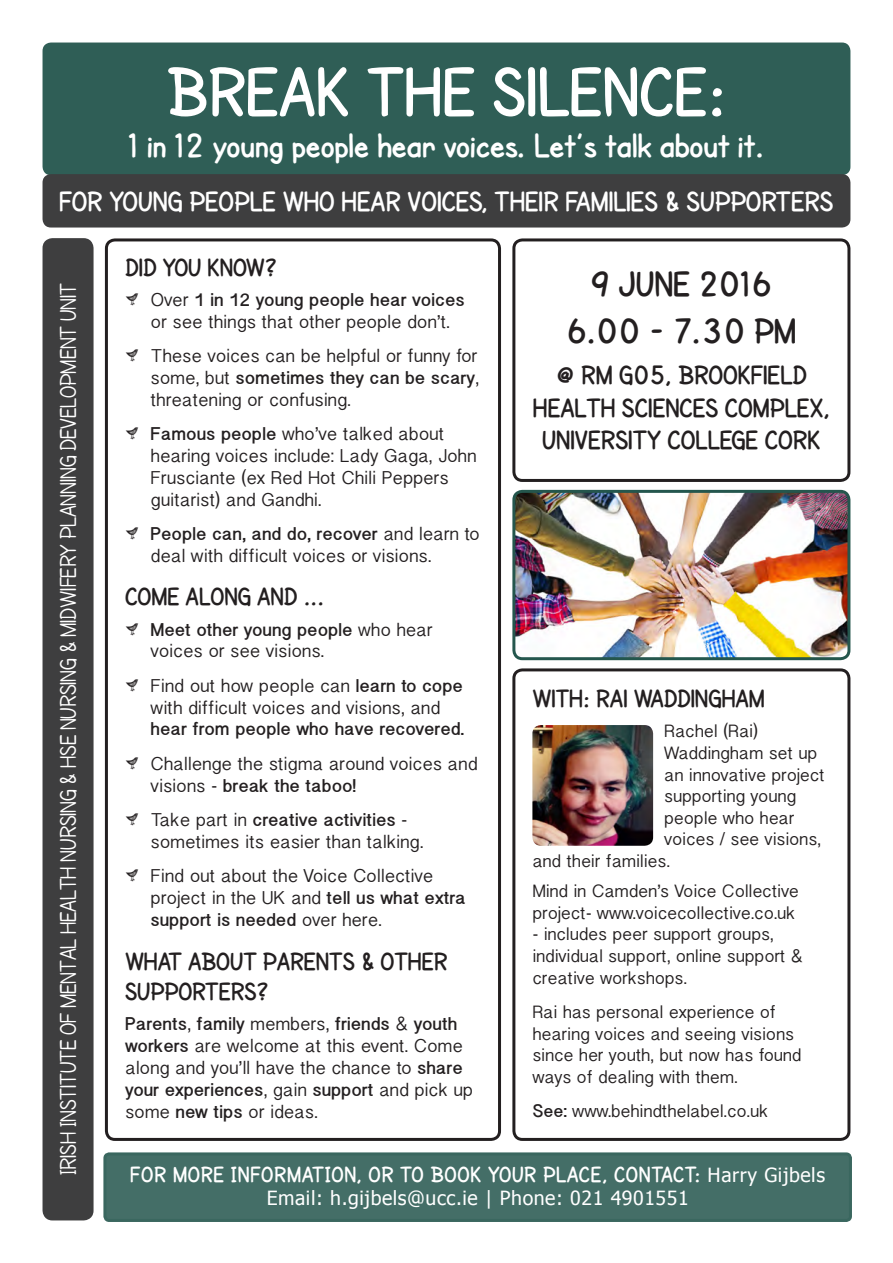
<style>
.page{position:relative;width:893px;height:1263px;background:#fff}
.page>*{position:absolute;margin:0;border:0;box-sizing:border-box;transform-origin:0 0}
.t1{font:700 70.5px "SF Cartoonist Hand SC";color:#fff}
.t2{font:700 36px "SF Cartoonist Hand SC";color:#231f20}
.t3{font:700 34.5px "SF Cartoonist Hand";color:#fff}
.t4{font:700 28.5px "SF Cartoonist Hand SC";color:#fff}
.t5{font:700 27px/32.4px "SF Cartoonist Hand SC";color:#231f20;text-align:center}
.t6{font:700 25.5px/30.6px "SF Cartoonist Hand SC";color:#231f20}
.t7{font:24px "SF Cartoonist Hand SC";color:#fff}
.t8{font:700 22.5px "SF Cartoonist Hand SC";letter-spacing:.03em;color:#fff}
.t9{font:19.5px "Tahoma";letter-spacing:.03em;color:#fff}
.t10{font:18.75px/21.8px "Malayalam Sangam MN";color:#231f20}
.t11{font:18px/21.6px "Malayalam Sangam MN";color:#231f20}
.s1{font-family:"Veneer Extras"}
.s2{font-weight:700}
.s3{font-family:"Tahoma";font-weight:400;font-size:19.5px}
</style>
<div class="page">
<div style="left:43px;top:43px;width:807px;height:132px;background:#2f5e56;border-radius:9px"></div>
<div style="left:105px;top:238px;width:396px;height:903px;border:3px solid #231f20;border-radius:9px"></div>
<div style="left:512px;top:238px;width:338px;height:244px;border:3px solid #231f20;border-radius:9px"></div>
<div style="left:512px;top:668px;width:338px;height:473px;border:3px solid #231f20;border-radius:9px"></div>
<div style="left:44px;top:240px;width:48px;height:979px;background:#3e3e3f;border-radius:9px"></div>
<div style="left:43px;top:238px;width:51px;height:982px;border:3px solid #3e3e3f;border-radius:9px"></div>
<div style="left:43px;top:174px;width:807px;height:54px;background:#3e3e3f;border-radius:9px"></div>
<div style="left:105px;top:1154px;width:745px;height:66px;background:#446e67;border-radius:4px"></div>
<div style="left:103px;top:1152px;width:749px;height:70px;border:3px solid #3a675f;border-radius:4px"></div>
<img style="left:516px;top:491px;width:333px;height:168px">
<div style="left:512px;top:490px;width:338px;height:170px;border:3px solid #24564d;border-radius:9px"></div>
<img style="left:532px;top:725px;width:121px;height:121px">
<p class="t1" style="left:166px;top:51px;width:562px">BREAK THE SILENCE:</p>
<p class="t3" style="left:128px;top:125px;width:638px">1 in 12 young people hear voices. Let’s talk about it.</p>
<p class="t4" style="left:59px;top:185px;width:776px">FOR YOUNG PEOPLE WHO HEAR VOICES, THEIR FAMILIES &amp; SUPPORTERS</p>
<p class="t7" style="left:55px;top:1175px;width:893px;rotate:-90deg">Irish Institute of Mental Health Nursing &amp; HSE Nursing &amp; Midwifery Planning Development Unit</p>
<p class="t6" style="left:125px;top:251px;width:153px">DID YOU KNOW?</p>
<p class="t10" style="left:125px;top:291px;width:341px;text-align:center"><span class="s1">S</span> Over <span class="s2">1 in 12 young people hear voices </span>or see things that other people don’t.</p>
<p class="t10" style="left:151px;top:348px;width:330px;text-align:justify;text-indent:-26px"><span class="s1">S</span> These voices can be helpful or funny for some, but <span class="s2">sometimes they can be scary</span>, threatening or confusing.</p>
<p class="t10" style="left:151px;top:426px;width:327px;text-indent:-26px"><span class="s1">S</span> <span class="s2">Famous people</span> who’ve talked about hearing voices include: Lady Gaga, John Frusciante (ex Red Hot Chili Peppers guitarist) and Gandhi.</p>
<p class="t10" style="left:151px;top:525px;width:331px;text-indent:-26px"><span class="s1">S</span> <span class="s2">People can, and do, recover</span> and learn to deal with difficult voices or visions.</p>
<p class="t6" style="left:125px;top:580px;width:201px">COME ALONG AND ...</p>
<p class="t10" style="left:151px;top:621px;width:284px;text-indent:-26px"><span class="s1">S</span> <span class="s2">Meet other young people</span> who hear voices or see visions.</p>
<p class="t10" style="left:151px;top:677px;width:315px;text-indent:-26px"><span class="s1">S</span> Find out how people can <span class="s2">learn to cope </span>with difficult voices and visions, and <span class="s2">hear from people who have recovered.</span></p>
<p class="t10" style="left:151px;top:755px;width:328px;text-indent:-26px"><span class="s1">S</span> Challenge the stigma around voices and visions - <span class="s2">break the taboo!</span></p>
<p class="t10" style="left:151px;top:811px;width:274px;text-indent:-26px"><span class="s1">S</span> Take part in <span class="s2">creative activities</span> - sometimes its easier than talking.</p>
<p class="t10" style="left:151px;top:867px;width:317px;text-indent:-26px"><span class="s1">S</span> Find out about the Voice Collective project in the UK and <span class="s2">tell us what extra support is needed</span> over here.</p>
<p class="t6" style="left:125px;top:945px;width:324px">WHAT ABOUT PARENTS &amp; OTHER<br>SUPPORTERS?</p>
<p class="t10" style="left:125px;top:1016px;width:349px"><span class="s2">Parents</span>, <span class="s2">family</span> members, <span class="s2">friends</span> &amp; <span class="s2">youth workers</span> are welcome at this event. Come along and you’ll have the chance to <span class="s2">share your experiences</span>, gain <span class="s2">support</span> and pick up some <span class="s2">new tips</span> or ideas.</p>
<p class="t2" style="left:591px;top:263px;width:182px">9 JUNE 2016</p>
<p class="t2" style="left:566px;top:311px;width:231px">6.00 - 7.30 PM</p>
<p class="t5" style="left:533px;top:358px;width:298px">@ RM G05, BROOKFIELD<br>HEALTH SCIENCES COMPLEX,<br>UNIVERSITY COLLEGE CORK</p>
<p class="t6" style="left:532px;top:682px;width:234px">WITH: RAI WADDINGHAM</p>
<p class="t11" style="left:664px;top:723px;width:162px">Rachel (Rai)<br>Waddingham set up an innovative project supporting young people who hear voices / see visions,</p>
<p class="t11" style="left:532px;top:852px;width:139px">and their families.</p>
<p class="t11" style="left:532px;top:883px;width:268px">Mind in Camden’s Voice Collective project- www.voicecollective.co.uk</p>
<p class="t11" style="left:532px;top:926px;width:272px">- includes peer support groups, individual support, online support &amp; creative workshops.</p>
<p class="t11" style="left:532px;top:1003px;width:270px">Rai has personal experience of hearing voices and seeing visions since her youth, but now has found ways of dealing with them.</p>
<p class="t11" style="left:532px;top:1102px;width:237px"><span class="s2">See:</span> www.behindthelabel.co.uk</p>
<p class="t8" style="left:130px;top:1161px;width:696px">FOR MORE INFORMATION, OR TO BOOK YOUR PLACE, CONTACT: <span class="s3">Harry Gijbels</span></p>
<p class="t9" style="left:267px;top:1185px;width:424px">Email: h.gijbels@ucc.ie | Phone: 021 4901551</p>
</div>
